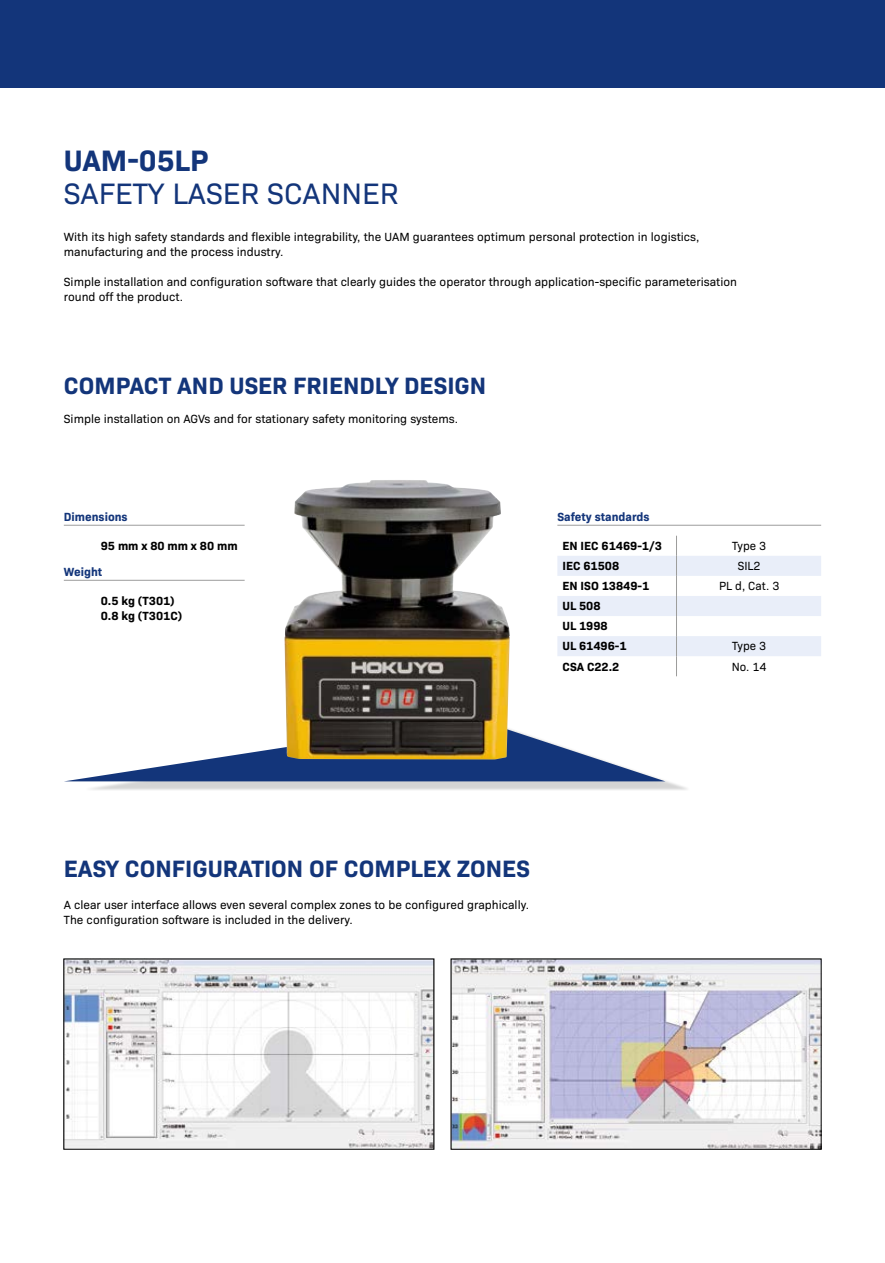
<style>
.page{position:relative;width:885px;height:1263px;background:#fff}
.page>*{position:absolute;margin:0;border:0;box-sizing:border-box;transform-origin:0 0}
.t1{font:30px "Bio Sans";color:#13357a}
.t2{font:700 30px "Bio Sans";color:#13357a}
.t3{font:700 24px "Bio Sans";color:#13357a}
.t4{font:12px/15.1px "Bio Sans";color:#000}
.t5{font:700 12px/20.1px "Bio Sans";color:#000}
.t6{font:700 12px "Bio Sans";color:#13357a}
</style>
<div class="page">
<div style="left:85px;top:723px;width:605px;height:68px;background:#000;opacity:.17"></div>
<svg style="left:67px;top:723px;width:598px;height:58px"></svg>
<hr style="left:64px;top:525px;width:180px;height:1px;background:#9d9d9c">
<hr style="left:64px;top:580px;width:180px;height:1px;background:#9d9d9c">
<svg style="left:557px;top:536px;width:264px;height:140px"></svg>
<hr style="left:557px;top:525px;width:264px;height:1px;background:#9d9d9c">
<img style="left:284px;top:480px;width:225px;height:279px">
<svg style="left:65px;top:960px;width:367px;height:187px"></svg>
<svg style="left:452px;top:960px;width:367px;height:187px"></svg>
<div style="left:0;top:0;width:884px;height:87px;background:#13357a"></div>
<h1 class="t2" style="left:64px;top:138px;width:146px">UAM-05LP</h1>
<h1 class="t1" style="left:64px;top:172px;width:336px">SAFETY LASER SCANNER</h1>
<p class="t4" style="left:64px;top:228px;width:637px">With its high safety standards and flexible integrability, the UAM guarantees optimum personal protection in logistics, manufacturing and the process industry.</p>
<p class="t4" style="left:64px;top:273px;width:674px">Simple installation and configuration software that clearly guides the operator through application-specific parameterisation round off the product.</p>
<h2 class="t3" style="left:64px;top:367px;width:424px">COMPACT AND USER FRIENDLY DESIGN</h2>
<p class="t4" style="left:64px;top:410px;width:396px">Simple installation on AGVs and for stationary safety monitoring systems.</p>
<p class="t6" style="left:64px;top:507px;width:65px">Dimensions</p>
<p class="t5" style="left:101px;top:535px;width:138px">95 mm x 80 mm x 80 mm</p>
<p class="t6" style="left:64px;top:562px;width:40px">Weight</p>
<p class="t5" style="left:101px;top:592px;width:83px;line-height:15.1px">0.5 kg (T301)<br>0.8 kg (T301C)</p>
<p class="t6" style="left:557px;top:507px;width:94px">Safety standards</p>
<p class="t5" style="left:562px;top:535px;width:101px">EN IEC 61469-1/3</p>
<p class="t4" style="left:732px;top:537px;width:36px">Type 3</p>
<p class="t5" style="left:562px;top:555px;width:58px">IEC 61508</p>
<p class="t4" style="left:737px;top:557px;width:24px">SIL2</p>
<p class="t5" style="left:562px;top:575px;width:88px">EN ISO 13849-1</p>
<p class="t4" style="left:719px;top:577px;width:62px">PL d, Cat. 3</p>
<p class="t5" style="left:562px;top:595px;width:66px">UL 508<br>UL 1998<br>UL 61496-1</p>
<p class="t4" style="left:732px;top:638px;width:36px">Type 3</p>
<p class="t5" style="left:562px;top:655px;width:58px">CSA C22.2</p>
<p class="t4" style="left:731px;top:658px;width:36px">No. 14</p>
<h2 class="t3" style="left:64px;top:850px;width:467px">EASY CONFIGURATION OF COMPLEX ZONES</h2>
<p class="t4" style="left:64px;top:896px;width:466px">A clear user interface allows even several complex zones to be configured graphically.<br>The configuration software is included in the delivery.</p>
</div>
